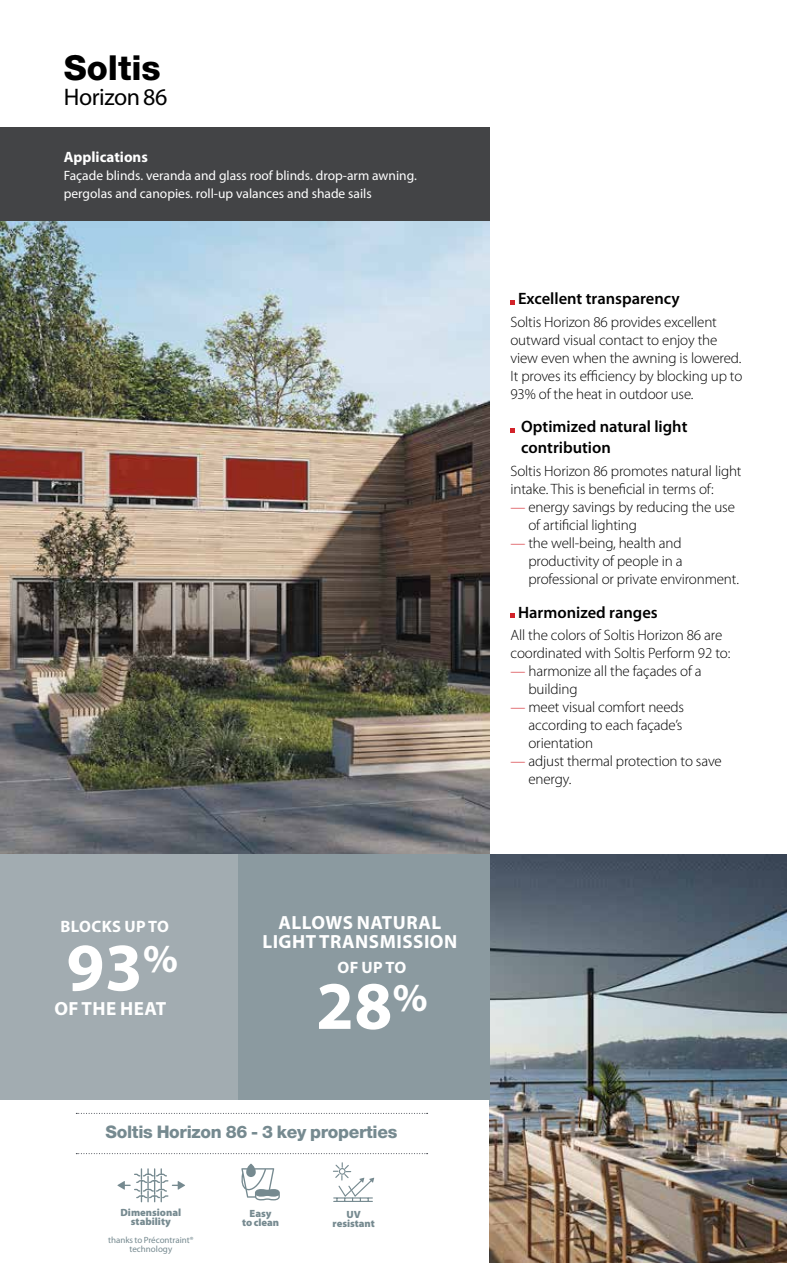
<style>
.page{position:relative;width:787px;height:1263px;background:#fff}
.page>*{position:absolute;margin:0;border:0;box-sizing:border-box;transform-origin:0 0}
.t1{font:700 68.4px "Myriad Pro";color:#fff}
.t2{font:800 34.5px "Helvetica Neue LT Std";color:#000}
.t3{font:24px "Myriad Pro";letter-spacing:-.02em;color:#000}
.t4{font:700 19.05px/19.5px "Myriad Pro";letter-spacing:.025em;color:#fff;text-align:center}
.t5{font:800 17.4px "Helvetica Neue LT Std";letter-spacing:-.015em;color:#768a90}
.t6{font:600 16.5px/21px "Myriad Pro";color:#000}
.t7{font:700 16.5px "Myriad Pro";letter-spacing:.025em;color:#fff}
.t8{font:300 15px/18px "Myriad Pro";letter-spacing:-.01em;color:#000}
.t9{font:700 15px "Myriad Pro";color:#fff}
.t10{font:13.5px/18px "Myriad Pro";color:#fff}
.t11{font:900 10.5px/9.1px "Myriad Pro";color:#768a90;text-align:center}
.t12{font:9px/9.1px "Myriad Pro";color:#768a90;text-align:center}
.s1{color:#d2232a}
</style>
<div class="page">
<div style="left:0;top:128px;width:489px;height:93px;background:#434446"></div>
<svg style="left:510px;top:300px;width:4px;height:4px"></svg>
<svg style="left:510px;top:428px;width:4px;height:4px"></svg>
<svg style="left:510px;top:613px;width:4px;height:4px"></svg>
<svg style="left:117px;top:1168px;width:68px;height:35px"></svg>
<img style="left:489px;top:855px;width:298px;height:408px">
<svg style="left:76px;top:1153px;width:351px;height:1px"></svg>
<svg style="left:76px;top:1113px;width:351px;height:1px"></svg>
<svg style="left:241px;top:1164px;width:39px;height:36px"></svg>
<svg style="left:333px;top:1162px;width:41px;height:40px"></svg>
<img style="left:0;top:221px;width:489px;height:634px">
<div style="left:0;top:855px;width:238px;height:245px;background:#a2acb1"></div>
<div style="left:238px;top:855px;width:251px;height:245px;background:#8b9aa0"></div>
<h2 class="t2" style="left:64px;top:47px;width:98px">Soltis</h2>
<h3 class="t3" style="left:64px;top:83px;width:105px">Horizon 86</h3>
<p class="t9" style="left:64px;top:147px;width:86px">Applications</p>
<p class="t10" style="left:64px;top:166px;width:354px">Façade blinds. veranda and glass roof blinds. drop-arm awning. pergolas and canopies. roll-up valances and shade sails</p>
<p class="t7" style="left:61px;top:915px;width:110px">BLOCKS UP TO</p>
<h1 class="t1" style="left:67px;top:923px;width:113px">93<sup>%</sup></h1>
<p class="t4" style="left:54px;top:998px;width:114px">OF THE HEAT</p>
<p class="t4" style="left:262px;top:912px;width:196px">ALLOWS NATURAL<br>LIGHT TRANSMISSION</p>
<p class="t7" style="left:337px;top:957px;width:70px">OF UP TO</p>
<h1 class="t1" style="left:316px;top:961px;width:113px">28<sup>%</sup></h1>
<p class="t5" style="left:105px;top:1121px;width:293px">Soltis Horizon 86 - 3 key properties</p>
<p class="t11" style="left:120px;top:1207px;width:62px">Dimensional stability</p>
<p class="t12" style="left:108px;top:1235px;width:87px">thanks to Précontraint® technology</p>
<p class="t11" style="left:242px;top:1209px;width:39px">Easy<br>to clean</p>
<p class="t11" style="left:332px;top:1210px;width:44px">UV resistant</p>
<p class="t6" style="left:518px;top:288px;width:163px">Excellent transparency</p>
<p class="t8" style="left:510px;top:313px;width:233px">Soltis Horizon 86 provides excellent outward visual contact to enjoy the view even when the awning is lowered.<br>It proves its efficiency by blocking up to 93% of the heat in outdoor use.</p>
<p class="t6" style="left:521px;top:416px;width:168px">Optimized natural light contribution</p>
<p class="t8" style="left:510px;top:462px;width:233px">Soltis Horizon 86 promotes natural light intake. This is beneficial in terms of:</p>
<p class="t8" style="left:528px;top:498px;width:208px;text-indent:-18px"><span class="s1">—</span> energy savings by reducing the use of artificial lighting</p>
<p class="t8" style="left:528px;top:534px;width:212px;text-indent:-18px"><span class="s1">—</span> the well-being, health and productivity of people in a professional or private environment.</p>
<p class="t6" style="left:518px;top:601px;width:141px">Harmonized ranges</p>
<p class="t8" style="left:510px;top:626px;width:221px">All the colors of Soltis Horizon 86 are coordinated with Soltis Perform 92 to:</p>
<p class="t8" style="left:528px;top:662px;width:175px;text-indent:-18px"><span class="s1">—</span> harmonize all the façades of a building</p>
<p class="t8" style="left:528px;top:698px;width:157px;text-align:justify;text-indent:-18px"><span class="s1">—</span> meet visual comfort needs according to each façade’s orientation</p>
<p class="t8" style="left:528px;top:752px;width:195px;text-indent:-18px"><span class="s1">—</span> adjust thermal protection to save energy.</p>
</div>
